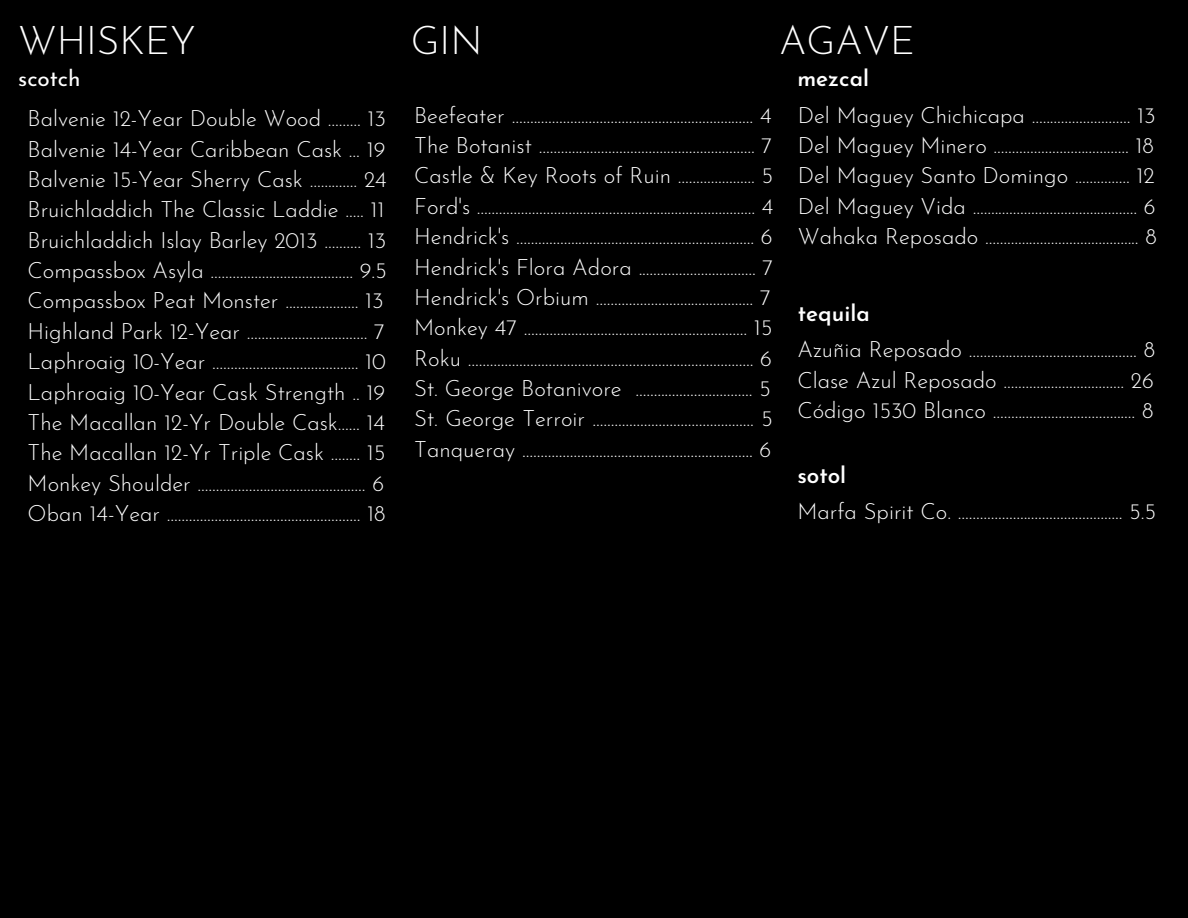
<style>
.page{position:relative;width:1188px;height:918px;background:#000}
.page>*{position:absolute;margin:0;border:0;box-sizing:border-box;transform-origin:0 0}
.t1{font:300 39px "Josefin Sans";color:#fff}
.t2{font:600 22.5px "Josefin Sans";color:#fff}
.t3{font:22.5px "Josefin Sans";color:#fff}
.t4{font:300 22.2px/30.3px "Josefin Sans";color:#fff}
</style>
<div class="page">
<p class="t1" style="left:779px;top:25px;width:138px">AGAVE</p>
<p class="t1" style="left:411px;top:25px;width:73px">GIN</p>
<p class="t1" style="left:18px;top:25px;width:179px">WHISKEY</p>
<p class="t3" style="left:18px;top:70px;width:64px">scotch</p>
<p class="t2" style="left:797px;top:70px;width:73px">mezcal</p>
<p class="t4" style="left:28px;top:105px;width:360px">Balvenie 12-Year Double Wood ......... 13</p>
<p class="t4" style="left:28px;top:136px;width:359px">Balvenie 14-Year Caribbean Cask ... 19</p>
<p class="t4" style="left:28px;top:166px;width:361px">Balvenie 15-Year Sherry Cask ............. 24</p>
<p class="t4" style="left:28px;top:197px;width:358px">Bruichladdich The Classic Laddie ..... 11</p>
<p class="t4" style="left:28px;top:227px;width:360px">Bruichladdich Islay Barley 2013 .......... 13</p>
<p class="t4" style="left:28px;top:257px;width:361px">Compassbox Asyla ....................................... 9.5</p>
<p class="t4" style="left:28px;top:288px;width:358px">Compassbox Peat Monster .................... 13</p>
<p class="t4" style="left:28px;top:318px;width:359px">Highland Park 12-Year ................................. 7</p>
<p class="t4" style="left:28px;top:348px;width:360px">Laphroaig 10-Year ........................................ 10</p>
<p class="t4" style="left:28px;top:379px;width:359px">Laphroaig 10-Year Cask Strength .. 19</p>
<p class="t4" style="left:28px;top:409px;width:359px">The Macallan 12-Yr Double Cask...... 14</p>
<p class="t4" style="left:28px;top:440px;width:359px">The Macallan 12-Yr Triple Cask ........ 15</p>
<p class="t4" style="left:28px;top:470px;width:358px">Monkey Shoulder .............................................. 6</p>
<p class="t4" style="left:28px;top:500px;width:359px">Oban 14-Year ..................................................... 18</p>
<p class="t4" style="left:414px;top:102px;width:359px">Beefeater .................................................................. 4</p>
<p class="t4" style="left:414px;top:132px;width:359px">The Botanist ........................................................... 7</p>
<p class="t4" style="left:414px;top:163px;width:361px">Castle &amp; Key Roots of Ruin ..................... 5</p>
<p class="t4" style="left:414px;top:193px;width:361px">Ford's ............................................................................ 4</p>
<p class="t4" style="left:414px;top:223px;width:360px">Hendrick's ................................................................. 6</p>
<p class="t4" style="left:414px;top:254px;width:360px">Hendrick's Flora Adora ................................ 7</p>
<p class="t4" style="left:414px;top:284px;width:358px">Hendrick's Orbium ........................................... 7</p>
<p class="t4" style="left:414px;top:315px;width:360px">Monkey 47 ............................................................. 15</p>
<p class="t4" style="left:414px;top:345px;width:359px">Roku .............................................................................. 6</p>
<p class="t4" style="left:414px;top:375px;width:358px">St. George Botanivore ................................ 5</p>
<p class="t4" style="left:414px;top:406px;width:360px">St. George Terroir ............................................ 5<br>Tanqueray ............................................................... 6</p>
<p class="t4" style="left:798px;top:102px;width:359px">Del Maguey Chichicapa ........................... 13</p>
<p class="t4" style="left:798px;top:132px;width:358px">Del Maguey Minero ..................................... 18</p>
<p class="t4" style="left:798px;top:163px;width:358px">Del Maguey Santo Domingo ............... 12</p>
<p class="t4" style="left:798px;top:193px;width:359px">Del Maguey Vida ............................................. 6</p>
<p class="t4" style="left:798px;top:223px;width:360px">Wahaka Reposado .......................................... 8</p>
<p class="t2" style="left:798px;top:304px;width:74px">tequila</p>
<p class="t4" style="left:797px;top:336px;width:359px">Azuñia Reposado .............................................. 8</p>
<p class="t4" style="left:797px;top:367px;width:358px">Clase Azul Reposado ................................. 26</p>
<p class="t4" style="left:797px;top:397px;width:358px">Código 1530 Blanco ....................................... 8</p>
<p class="t2" style="left:797px;top:466px;width:50px">sotol</p>
<p class="t4" style="left:797px;top:498px;width:360px">Marfa Spirit Co. ............................................. 5.5</p>
</div>
